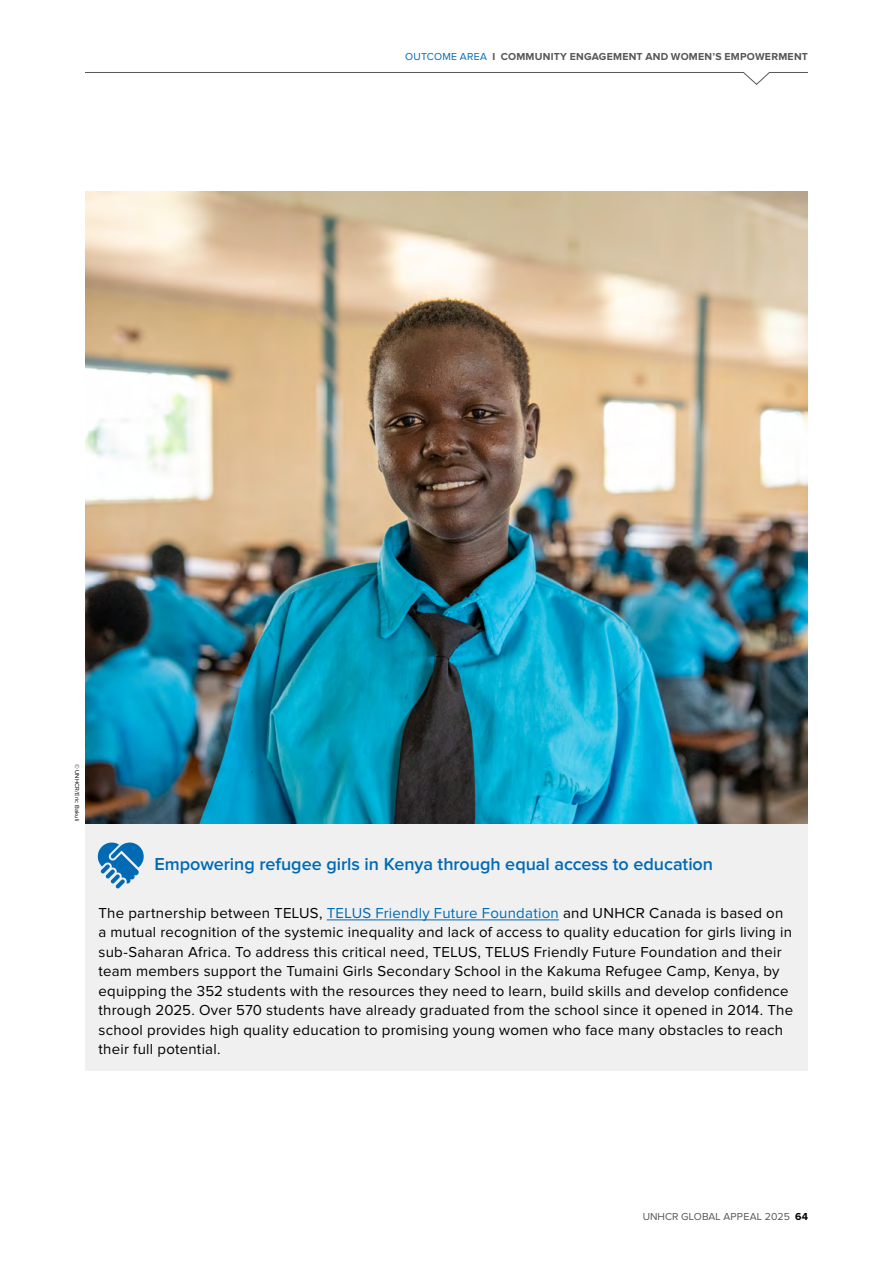
<style>
.page{position:relative;width:893px;height:1263px;background:#fff}
.page>*{position:absolute;margin:0;border:0;box-sizing:border-box;transform-origin:0 0}
.t1{font:600 18px "Proxima Nova";letter-spacing:-.005em;color:#006ab4}
.t2{font:15px/19.5px "Proxima Nova";letter-spacing:.015em;color:#000}
.t3{font:700 10.5px "Proxima Nova";letter-spacing:.025em;color:#575756}
.t4{font:10.5px "Proxima Nova";color:#575756}
.t5{font:6px "Proxima Nova";letter-spacing:.025em;color:#000}
.s1{font-weight:400;color:#006ab4}
.s2{color:#006ab4}
.s3{font-weight:700;color:#000}
</style>
<div class="page">
<svg style="left:85px;top:72px;width:723px;height:13px"></svg>
<div style="left:85px;top:824px;width:723px;height:247px;background:#f0f0f0"></div>
<svg style="left:97px;top:842px;width:47px;height:46px"></svg>
<img style="left:85px;top:192px;width:723px;height:632px">
<hr style="left:327px;top:920px;width:232px;height:1px;background:#006ab4">
<p class="t3" style="left:405px;top:50px;width:404px"><span class="s1">OUTCOME AREA</span> I COMMUNITY ENGAGEMENT AND WOMEN’S EMPOWERMENT</p>
<p class="t5" style="left:80px;top:763px;width:60px;rotate:90deg">© UNHCR/Eric Bakuli</p>
<p class="t1" style="left:154px;top:854px;width:560px">Empowering refugee girls in Kenya through equal access to education</p>
<p class="t2" style="left:99px;top:904px;width:696px">The partnership between TELUS, <span class="s2">TELUS Friendly Future Foundation</span> and UNHCR Canada is based on a mutual recognition of the systemic inequality and lack of access to quality education for girls living in sub-Saharan Africa. To address this critical need, TELUS, TELUS Friendly Future Foundation and their team members support the Tumaini Girls Secondary School in the Kakuma Refugee Camp, Kenya, by equipping the 352 students with the resources they need to learn, build skills and develop confidence through 2025. Over 570 students have already graduated from the school since it opened in 2014. The school provides high quality education to promising young women who face many obstacles to reach their full potential.</p>
<p class="t4" style="left:643px;top:1212px;width:167px">UNHCR GLOBAL APPEAL 2025 <span class="s3">64</span></p>
</div>
